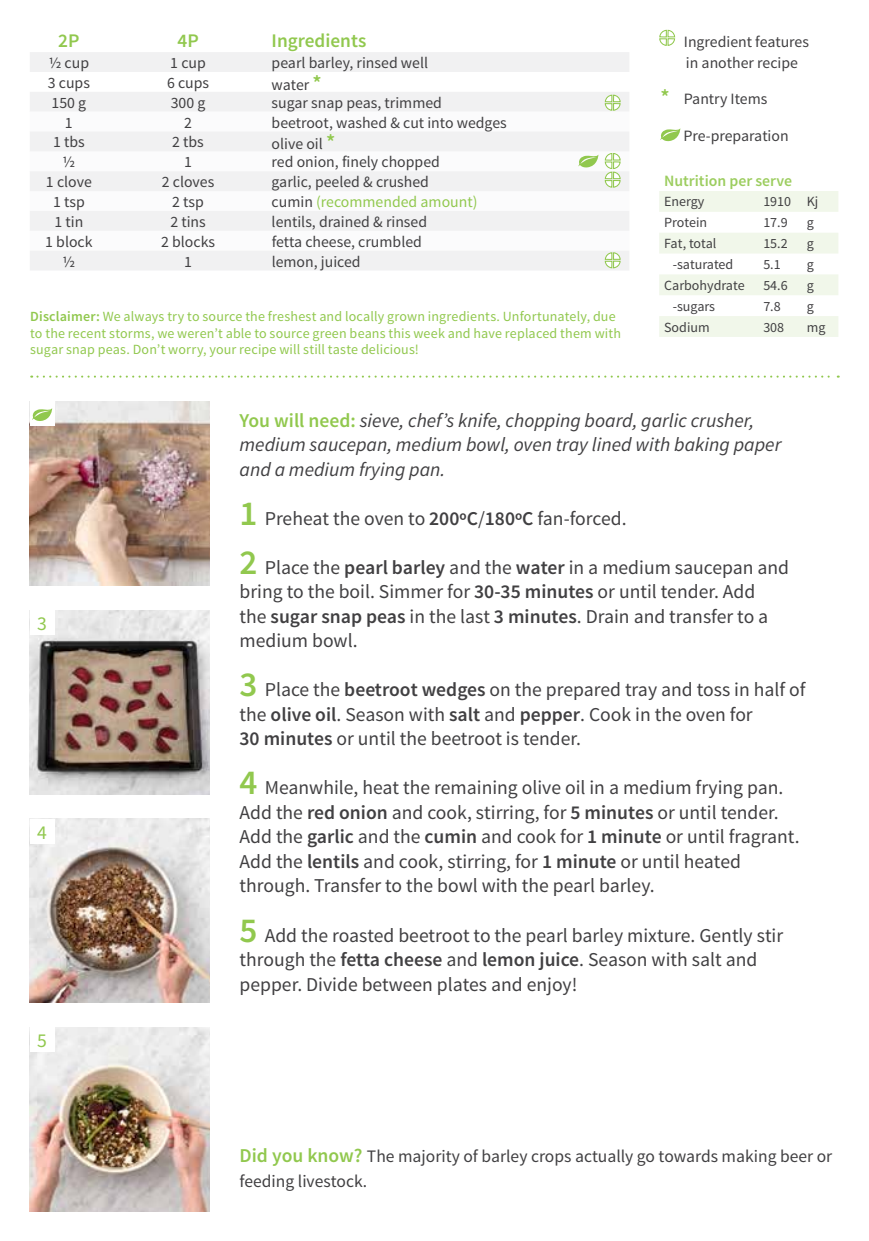
<style>
.page{position:relative;width:869px;height:1241px;background:#fff}
.page>*{position:absolute;margin:0;border:0;box-sizing:border-box;transform-origin:0 0}
.t1{font:19.6px/24.5px "Source Sans Pro";color:#414042}
.t2{font:italic 19.6px/24.5px "Source Sans Pro";color:#414042}
.t3{font:19.6px "Source Sans Pro";color:#91c84e}
.t4{font:600 19.25px "Source Sans Pro";color:#91c84e}
.t5{font:17.5px/24.5px "Source Sans Pro";color:#414042}
.t6{font:15.75px/21px "Source Sans Pro";color:#414042}
.t7{font:15.75px "Source Sans Pro";color:#91c84e}
.t8{font:600 15.75px "Source Sans Pro";color:#9ccd5f}
.t9{font:14px/16.8px "Source Sans Pro";letter-spacing:.01em;color:#91c84e}
.t10{font:14px "Source Sans Pro";color:#414042}
.s1{font-weight:600;font-size:21px;color:#91c84e}
.s2{color:#414042}
.s3{font-weight:600}
.s4{font-weight:600;font-style:normal;color:#91c84e}
.s5{font-weight:600;font-size:35px;color:#91c84e}
.s6{font-weight:600;font-size:19.6px;color:#91c84e}
</style>
<div class="page">
<svg style="left:659px;top:29px;width:16px;height:17px"></svg>
<svg style="left:31px;top:375px;width:807px;height:2px"></svg>
<svg style="left:660px;top:128px;width:20px;height:13px"></svg>
<svg style="left:659px;top:191px;width:179px;height:146px"></svg>
<img style="left:30px;top:610px;width:180px;height:184px">
<img style="left:30px;top:402px;width:180px;height:183px">
<img style="left:30px;top:818px;width:180px;height:184px">
<img style="left:30px;top:1027px;width:180px;height:184px">
<div style="left:30px;top:819px;width:25px;height:24px;background:#fff"></div>
<div style="left:30px;top:610px;width:25px;height:25px;background:#fff"></div>
<div style="left:30px;top:1027px;width:24px;height:25px;background:#fff"></div>
<div style="left:30px;top:401px;width:24px;height:25px;background:#fff"></div>
<svg style="left:30px;top:132px;width:599px;height:138px;fill:#f1f1f2"></svg>
<svg style="left:604px;top:152px;width:17px;height:36px"></svg>
<svg style="left:604px;top:252px;width:17px;height:17px"></svg>
<svg style="left:30px;top:52px;width:599px;height:59px"></svg>
<svg style="left:32px;top:408px;width:20px;height:13px"></svg>
<svg style="left:578px;top:154px;width:20px;height:13px"></svg>
<p class="t4" style="left:58px;top:28px;width:23px">2P</p>
<p class="t4" style="left:177px;top:28px;width:23px">4P</p>
<p class="t4" style="left:271px;top:28px;width:96px">Ingredients</p>
<p class="t6" style="left:49px;top:52px;width:42px">½ cup</p>
<p class="t6" style="left:170px;top:52px;width:37px">1 cup</p>
<p class="t6" style="left:271px;top:52px;width:158px">pearl barley, rinsed well</p>
<p class="t6" style="left:48px;top:72px;width:44px">3 cups</p>
<p class="t6" style="left:167px;top:72px;width:44px">6 cups</p>
<p class="t6" style="left:271px;top:74px;width:52px">water <span class="s1">*</span></p>
<p class="t6" style="left:52px;top:92px;width:36px">150 g</p>
<p class="t6" style="left:171px;top:92px;width:36px">300 g</p>
<p class="t6" style="left:271px;top:92px;width:172px">sugar snap peas, trimmed</p>
<p class="t6" style="left:65px;top:112px;width:9px">1</p>
<p class="t6" style="left:184px;top:112px;width:9px">2</p>
<p class="t6" style="left:271px;top:112px;width:236px">beetroot, washed &amp; cut into wedges</p>
<p class="t6" style="left:53px;top:132px;width:33px">1 tbs</p>
<p class="t6" style="left:172px;top:132px;width:33px">2 tbs</p>
<p class="t6" style="left:271px;top:134px;width:65px">olive oil <span class="s1">*</span></p>
<p class="t6" style="left:62px;top:152px;width:14px">½</p>
<p class="t6" style="left:184px;top:152px;width:9px">1</p>
<p class="t6" style="left:271px;top:152px;width:170px">red onion, finely chopped</p>
<p class="t6" style="left:46px;top:172px;width:47px">1 clove</p>
<p class="t6" style="left:162px;top:172px;width:54px">2 cloves</p>
<p class="t6" style="left:271px;top:172px;width:159px">garlic, peeled &amp; crushed</p>
<p class="t6" style="left:53px;top:191px;width:33px">1 tsp</p>
<p class="t6" style="left:172px;top:191px;width:33px">2 tsp</p>
<p class="t7" style="left:271px;top:192px;width:207px"><span class="s2">cumin</span> (recommended amount)</p>
<p class="t6" style="left:54px;top:211px;width:30px">1 tin</p>
<p class="t6" style="left:170px;top:211px;width:37px">2 tins</p>
<p class="t6" style="left:271px;top:211px;width:157px">lentils, drained &amp; rinsed</p>
<p class="t6" style="left:45px;top:231px;width:49px">1 block</p>
<p class="t6" style="left:161px;top:231px;width:55px">2 blocks</p>
<p class="t6" style="left:271px;top:231px;width:152px">fetta cheese, crumbled</p>
<p class="t6" style="left:63px;top:251px;width:14px">½</p>
<p class="t6" style="left:184px;top:251px;width:9px">1</p>
<p class="t6" style="left:271px;top:251px;width:90px">lemon, juiced</p>
<p class="t9" style="left:30px;top:308px;width:592px"><span class="s3">Disclaimer:</span> We always try to source the freshest and locally grown ingredients. Unfortunately, due to the recent storms, we weren’t able to source green beans this week and have replaced them with sugar snap peas. Don’t worry, your recipe will still taste delicious!</p>
<p class="t6" style="left:683px;top:31px;width:126px">Ingredient features in another recipe</p>
<p class="t6" style="left:660px;top:89px;width:108px"><span class="s1">*</span> Pantry Items</p>
<p class="t6" style="left:683px;top:126px;width:107px">Pre-preparation</p>
<p class="t8" style="left:663px;top:171px;width:129px">Nutrition per serve</p>
<p class="t10" style="left:663px;top:193px;width:42px">Energy</p>
<p class="t10" style="left:763px;top:193px;width:57px">1910 Kj</p>
<p class="t10" style="left:663px;top:214px;width:45px">Protein</p>
<p class="t10" style="left:763px;top:214px;width:26px">17.9</p>
<p class="t10" style="left:806px;top:214px;width:9px">g</p>
<p class="t10" style="left:663px;top:235px;width:54px">Fat, total</p>
<p class="t10" style="left:763px;top:235px;width:26px">15.2</p>
<p class="t10" style="left:806px;top:235px;width:9px">g</p>
<p class="t10" style="left:672px;top:256px;width:62px">-saturated</p>
<p class="t10" style="left:763px;top:256px;width:19px">5.1</p>
<p class="t10" style="left:806px;top:256px;width:9px">g</p>
<p class="t10" style="left:663px;top:276px;width:82px">Carbohydrate</p>
<p class="t10" style="left:763px;top:276px;width:26px">54.6</p>
<p class="t10" style="left:806px;top:276px;width:9px">g</p>
<p class="t10" style="left:672px;top:297px;width:44px">-sugars</p>
<p class="t10" style="left:763px;top:297px;width:19px">7.8</p>
<p class="t10" style="left:806px;top:297px;width:9px">g</p>
<p class="t10" style="left:663px;top:318px;width:47px">Sodium</p>
<p class="t10" style="left:763px;top:318px;width:22px">308</p>
<p class="t10" style="left:806px;top:318px;width:20px">mg</p>
<p class="t3" style="left:37px;top:611px;width:11px">3</p>
<p class="t3" style="left:37px;top:820px;width:11px">4</p>
<p class="t3" style="left:37px;top:1028px;width:11px">5</p>
<p class="t2" style="left:239px;top:408px;width:543px"><span class="s4">You will need:</span> sieve, chef’s knife, chopping board, garlic crusher, medium saucepan, medium bowl, oven tray lined with baking paper and a medium frying pan.</p>
<p class="t1" style="left:239px;top:506px;width:388px"><span class="s5">1</span> Preheat the oven to <span class="s3">200ºC</span>/<span class="s3">180ºC</span> fan-forced.</p>
<p class="t1" style="left:239px;top:555px;width:551px"><span class="s5">2</span> Place the <span class="s3">pearl barley</span> and the <span class="s3">water</span> in a medium saucepan and bring to the boil. Simmer for <span class="s3">30-35 minutes</span> or until tender. Add<br>the <span class="s3">sugar snap peas</span> in the last <span class="s3">3 minutes</span>. Drain and transfer to a medium bowl.</p>
<p class="t1" style="left:239px;top:677px;width:567px"><span class="s5">3</span> Place the <span class="s3">beetroot wedges</span> on the prepared tray and toss in half of the <span class="s3">olive oil</span>. Season with <span class="s3">salt</span> and <span class="s3">pepper</span>. Cook in the oven for<br><span class="s3">30 minutes</span> or until the beetroot is tender.</p>
<p class="t1" style="left:239px;top:775px;width:561px"><span class="s5">4</span> Meanwhile, heat the remaining olive oil in a medium frying pan.<br>Add the <span class="s3">red onion</span> and cook, stirring, for <span class="s3">5 minutes</span> or until tender.<br>Add the <span class="s3">garlic</span> and the <span class="s3">cumin</span> and cook for <span class="s3">1 minute</span> or until fragrant.<br>Add the <span class="s3">lentils</span> and cook, stirring, for <span class="s3">1 minute</span> or until heated through. Transfer to the bowl with the pearl barley.</p>
<p class="t1" style="left:239px;top:922px;width:545px"><span class="s5">5</span> Add the roasted beetroot to the pearl barley mixture. Gently stir through the <span class="s3">fetta cheese</span> and <span class="s3">lemon juice</span>. Season with salt and pepper. Divide between plates and enjoy!</p>
<p class="t5" style="left:239px;top:1144px;width:594px"><span class="s6">Did you know?</span> The majority of barley crops actually go towards making beer or feeding livestock.</p>
</div>
